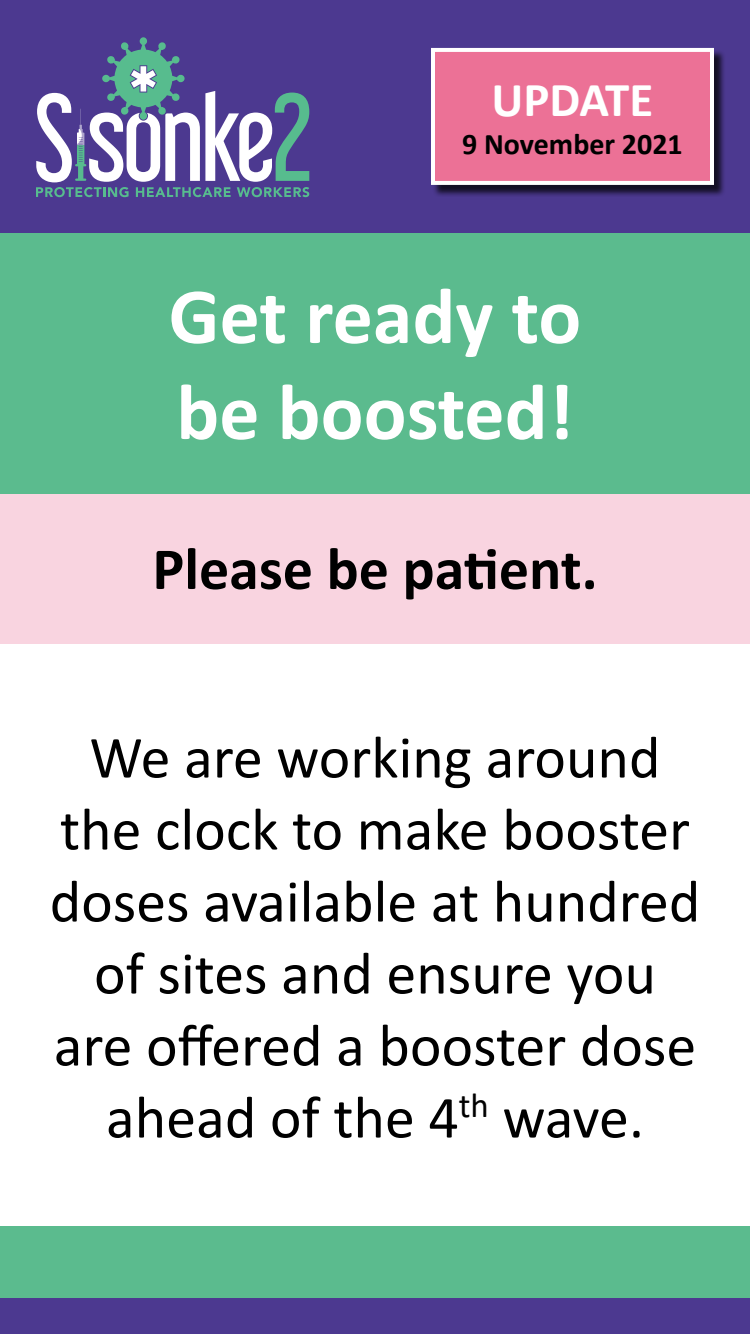
<style>
.page{position:relative;width:750px;height:1334px;background:#fff}
.page>*{position:absolute;margin:0;border:0;box-sizing:border-box;transform-origin:0 0}
.heading{font:700 80px/96px "Calibri";color:#fff}
.body{font:60px/72px "Calibri";color:#000;text-align:center}
.body-2{font:700 60px "Calibri";color:#000}
.t1{font:700 49px "Calibri";color:#fff}
.t2{font:700 30px "Calibri";color:#000}
</style>
<div class="page">
<div style="left:0;top:0;width:750px;height:233px;background:#4c3990"></div>
<div style="left:432px;top:49px;width:294px;height:148px;background:#000;opacity:.75"></div>
<div style="left:433px;top:50px;width:279px;height:133px;background:#ec7196"></div>
<div style="left:431px;top:48px;width:283px;height:137px;border:4px solid #fff"></div>
<div style="left:0;top:1298px;width:750px;height:36px;background:#4c3990"></div>
<svg style="left:36px;top:37px;width:273px;height:160px"></svg>
<div style="left:0;top:233px;width:750px;height:261px;background:#5bbb8e"></div>
<div style="left:0;top:494px;width:750px;height:150px;background:#f9d4e0"></div>
<div style="left:0;top:1226px;width:750px;height:72px;background:#5bbb8e"></div>
<p class="t1" style="left:492px;top:65px;width:163px">UPDATE</p>
<p class="t2" style="left:462px;top:123px;width:222px">9 November 2021</p>
<p class="heading" style="left:169px;top:267px;width:414px">Get ready to be boosted!</p>
<p class="body-2" style="left:152px;top:527px;width:447px">Please be patient.</p>
<p class="body" style="left:50px;top:720px;width:652px">We are working around the clock to make booster doses available at hundred of sites and ensure you are offered a booster dose ahead of the 4<sup>th</sup> wave.</p>
</div>
